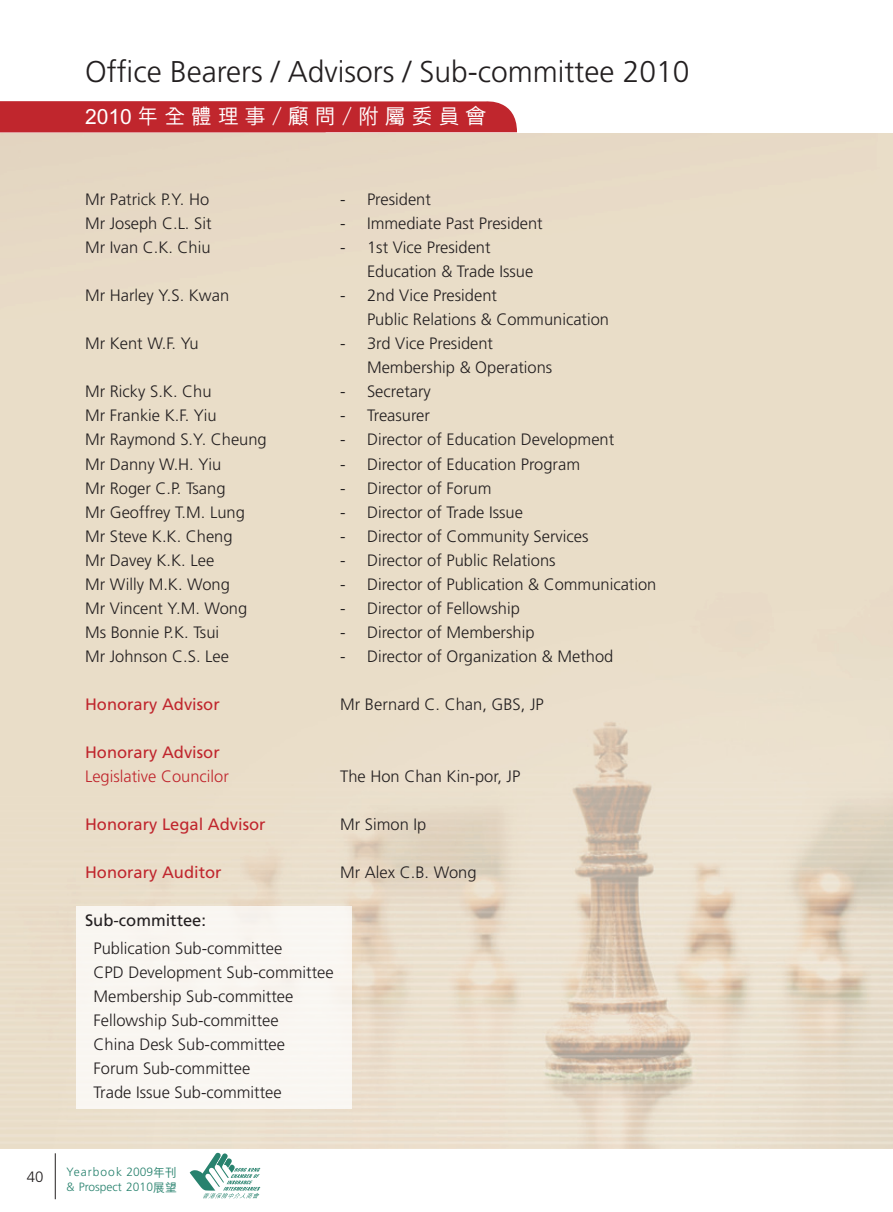
<style>
.page{position:relative;width:893px;height:1212px;background:#fff}
.page>*{position:absolute;margin:0;border:0;box-sizing:border-box;transform-origin:0 0}
.t1{font:300 30px "Frutiger";color:#231f20}
.t2{font:500 21px "M Hei HK";color:#fff}
.t3{font:300 16.5px/24px "Frutiger";color:#231f20}
.t4{font:16.5px "Frutiger";color:#c0262d}
.t5{font:300 16.5px "Frutiger";color:#c0262d}
.t6{font:16.5px "Frutiger";color:#231f20}
.t7{font:300 15px "Frutiger";color:#231f20}
.t8{font:300 12px/15px "Frutiger";color:#28826e}
.s1{font-family:"M Hei HK";font-weight:500}
</style>
<div class="page">
<div style="left:0;top:101px;width:517px;height:31px;background:#c0262d"></div>
<div style="left:77px;top:906px;width:275px;height:203px;background:#f9f6f1"></div>
<svg style="left:190px;top:1152px;width:70px;height:46px"></svg>
<hr style="left:55px;top:1153px;width:1px;height:46px;background:#231f20">
<h1 class="t1" style="left:85px;top:54px;width:606px">Office Bearers / Advisors / Sub-committee 2010</h1>
<p class="t2" style="left:85px;top:101px;width:403px">2010 年 全 體 理 事 / 顧 問 / 附 屬 委 員 會</p>
<p class="t3" style="left:85px;top:188px;width:126px">Mr Patrick P.Y. Ho</p>
<p class="t3" style="left:340px;top:188px;width:92px">- President</p>
<p class="t3" style="left:85px;top:212px;width:128px">Mr Joseph C.L. Sit</p>
<p class="t3" style="left:340px;top:212px;width:204px">- Immediate Past President</p>
<p class="t3" style="left:85px;top:236px;width:127px">Mr Ivan C.K. Chiu</p>
<p class="t3" style="left:367px;top:236px;width:168px;text-indent:-27px">- 1st Vice President<br>Education &amp; Trade Issue</p>
<p class="t3" style="left:85px;top:284px;width:146px">Mr Harley Y.S. Kwan</p>
<p class="t3" style="left:367px;top:284px;width:244px;text-indent:-27px">- 2nd Vice President<br>Public Relations &amp; Communication</p>
<p class="t3" style="left:85px;top:332px;width:115px">Mr Kent W.F. Yu</p>
<p class="t3" style="left:367px;top:332px;width:187px;text-indent:-27px">- 3rd Vice President<br>Membership &amp; Operations</p>
<p class="t3" style="left:85px;top:380px;width:128px">Mr Ricky S.K. Chu</p>
<p class="t3" style="left:340px;top:380px;width:92px">- Secretary</p>
<p class="t3" style="left:85px;top:404px;width:133px">Mr Frankie K.F. Yiu</p>
<p class="t3" style="left:340px;top:404px;width:91px">- Treasurer</p>
<p class="t3" style="left:85px;top:428px;width:183px">Mr Raymond S.Y. Cheung</p>
<p class="t3" style="left:340px;top:428px;width:276px">- Director of Education Development</p>
<p class="t3" style="left:85px;top:452px;width:138px">Mr Danny W.H. Yiu</p>
<p class="t3" style="left:340px;top:452px;width:241px">- Director of Education Program</p>
<p class="t3" style="left:85px;top:476px;width:142px">Mr Roger C.P. Tsang</p>
<p class="t3" style="left:340px;top:476px;width:153px">- Director of Forum</p>
<p class="t3" style="left:85px;top:500px;width:161px">Mr Geoffrey T.M. Lung</p>
<p class="t3" style="left:340px;top:500px;width:184px">- Director of Trade Issue</p>
<p class="t3" style="left:85px;top:524px;width:149px">Mr Steve K.K. Cheng</p>
<p class="t3" style="left:340px;top:524px;width:250px">- Director of Community Services</p>
<p class="t3" style="left:85px;top:548px;width:131px">Mr Davey K.K. Lee</p>
<p class="t3" style="left:340px;top:548px;width:217px">- Director of Public Relations</p>
<p class="t3" style="left:85px;top:572px;width:146px">Mr Willy M.K. Wong</p>
<p class="t3" style="left:340px;top:572px;width:318px">- Director of Publication &amp; Communication</p>
<p class="t3" style="left:85px;top:596px;width:164px">Mr Vincent Y.M. Wong</p>
<p class="t3" style="left:340px;top:596px;width:181px">- Director of Fellowship</p>
<p class="t3" style="left:85px;top:620px;width:136px">Ms Bonnie P.K. Tsui</p>
<p class="t3" style="left:340px;top:620px;width:196px">- Director of Membership</p>
<p class="t3" style="left:85px;top:644px;width:145px">Mr Johnson C.S. Lee</p>
<p class="t3" style="left:340px;top:644px;width:275px">- Director of Organization &amp; Method</p>
<p class="t4" style="left:85px;top:694px;width:136px">Honorary Advisor</p>
<p class="t3" style="left:340px;top:692px;width:205px">Mr Bernard C. Chan, GBS, JP</p>
<p class="t4" style="left:85px;top:742px;width:136px">Honorary Advisor</p>
<p class="t5" style="left:85px;top:766px;width:145px">Legislative Councilor</p>
<p class="t3" style="left:340px;top:764px;width:182px">The Hon Chan Kin-por, JP</p>
<p class="t4" style="left:85px;top:814px;width:182px">Honorary Legal Advisor</p>
<p class="t3" style="left:340px;top:812px;width:88px">Mr Simon Ip</p>
<p class="t4" style="left:85px;top:862px;width:138px">Honorary Auditor</p>
<p class="t3" style="left:340px;top:860px;width:138px">Mr Alex C.B. Wong</p>
<p class="t6" style="left:85px;top:910px;width:123px">Sub-committee:</p>
<p class="t3" style="left:94px;top:936px;width:242px">Publication Sub-committee<br>CPD Development Sub-committee<br>Membership Sub-committee<br>Fellowship Sub-committee<br>China Desk Sub-committee<br>Forum Sub-committee<br>Trade Issue Sub-committee</p>
<p class="t7" style="left:27px;top:1168px;width:18px">40</p>
<p class="t8" style="left:66px;top:1165px;width:112px">Yearbook 2009<span class="s1">年刊</span>&amp; Prospect 2010<span class="s1">展望</span></p>
</div>
